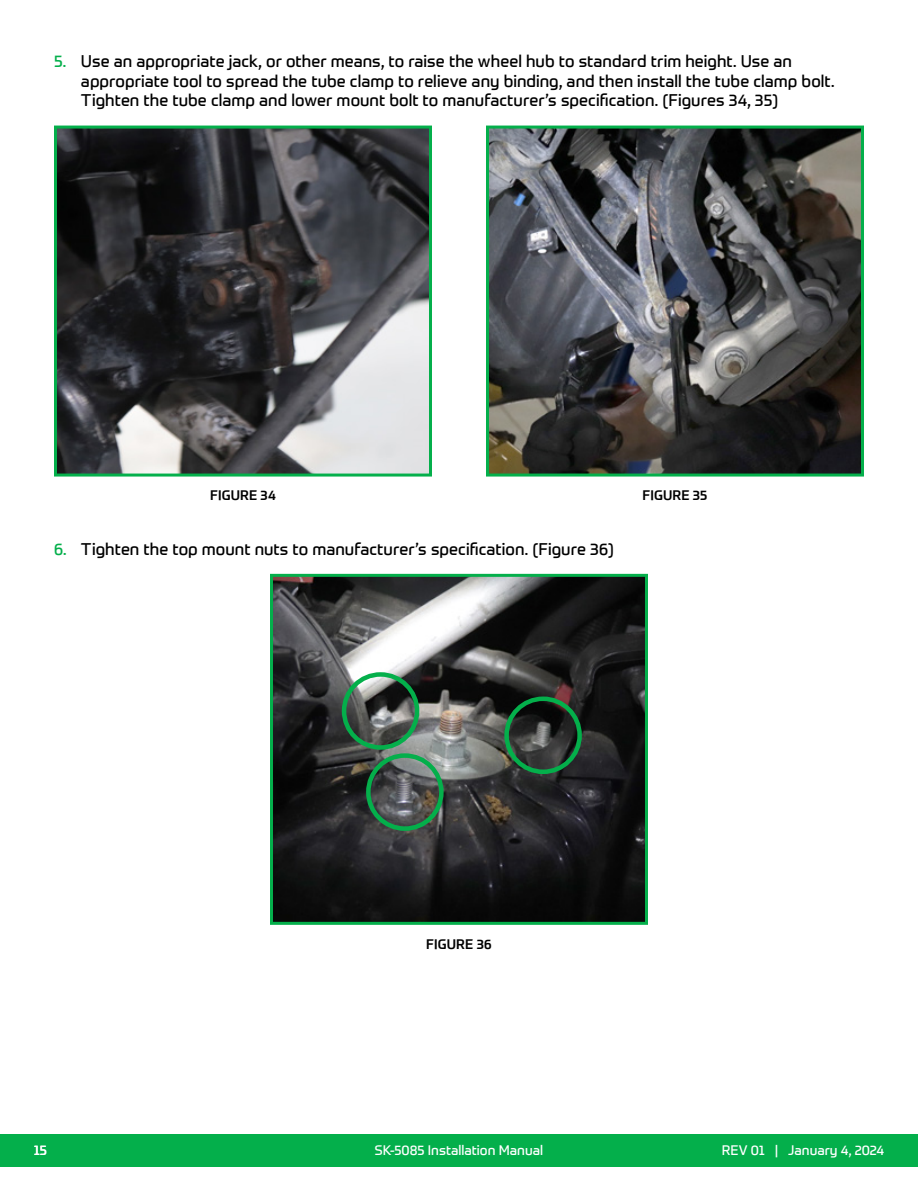
<style>
.page{position:relative;width:918px;height:1188px;background:#fff}
.page>*{position:absolute;margin:0;border:0;box-sizing:border-box;transform-origin:0 0}
.t1{font:16.5px/19.8px "Prometo";color:#000}
.t2{font:13.5px "Prometo";color:#fff}
.t3{font:500 13.5px "Prometo";letter-spacing:.01em;color:#000}
.s1{color:#04af4b}
</style>
<div class="page">
<div style="left:0;top:1134px;width:918px;height:32px;background:#04af4b"></div>
<img style="left:58px;top:130px;width:370px;height:343px">
<div style="left:54px;top:126px;width:378px;height:351px;border:3px solid #04af4b"></div>
<img style="left:490px;top:130px;width:370px;height:343px">
<div style="left:486px;top:126px;width:378px;height:351px;border:3px solid #04af4b"></div>
<img style="left:274px;top:578px;width:370px;height:343px">
<div style="left:366px;top:753px;width:78px;height:78px;border:4px solid #04af4b;border-radius:50%"></div>
<div style="left:504px;top:697px;width:78px;height:77px;border:4px solid #04af4b;border-radius:50%"></div>
<div style="left:342px;top:672px;width:77px;height:78px;border:4px solid #04af4b;border-radius:50%"></div>
<div style="left:270px;top:574px;width:378px;height:351px;border:3px solid #04af4b"></div>
<p class="t1" style="left:81px;top:51px;width:755px;text-indent:-27px"><span class="s1">5.</span> Use an appropriate jack, or other means, to raise the wheel hub to standard trim height. Use an appropriate tool to spread the tube clamp to relieve any binding, and then install the tube clamp bolt.<br>Tighten the tube clamp and lower mount bolt to manufacturer’s specification. (Figures 34, 35)</p>
<p class="t3" style="left:210px;top:487px;width:67px">FIGURE 34</p>
<p class="t3" style="left:642px;top:487px;width:67px">FIGURE 35</p>
<p class="t1" style="left:54px;top:539px;width:562px"><span class="s1">6.</span> Tighten the top mount nuts to manufacturer’s specification. (Figure 36)</p>
<p class="t3" style="left:426px;top:936px;width:67px">FIGURE 36</p>
<p class="t2" style="left:34px;top:1142px;width:15px">15</p>
<p class="t2" style="left:375px;top:1142px;width:170px">SK-5085 Installation Manual</p>
<p class="t2" style="left:722px;top:1142px;width:164px">REV 01 | January 4, 2024</p>
</div>
